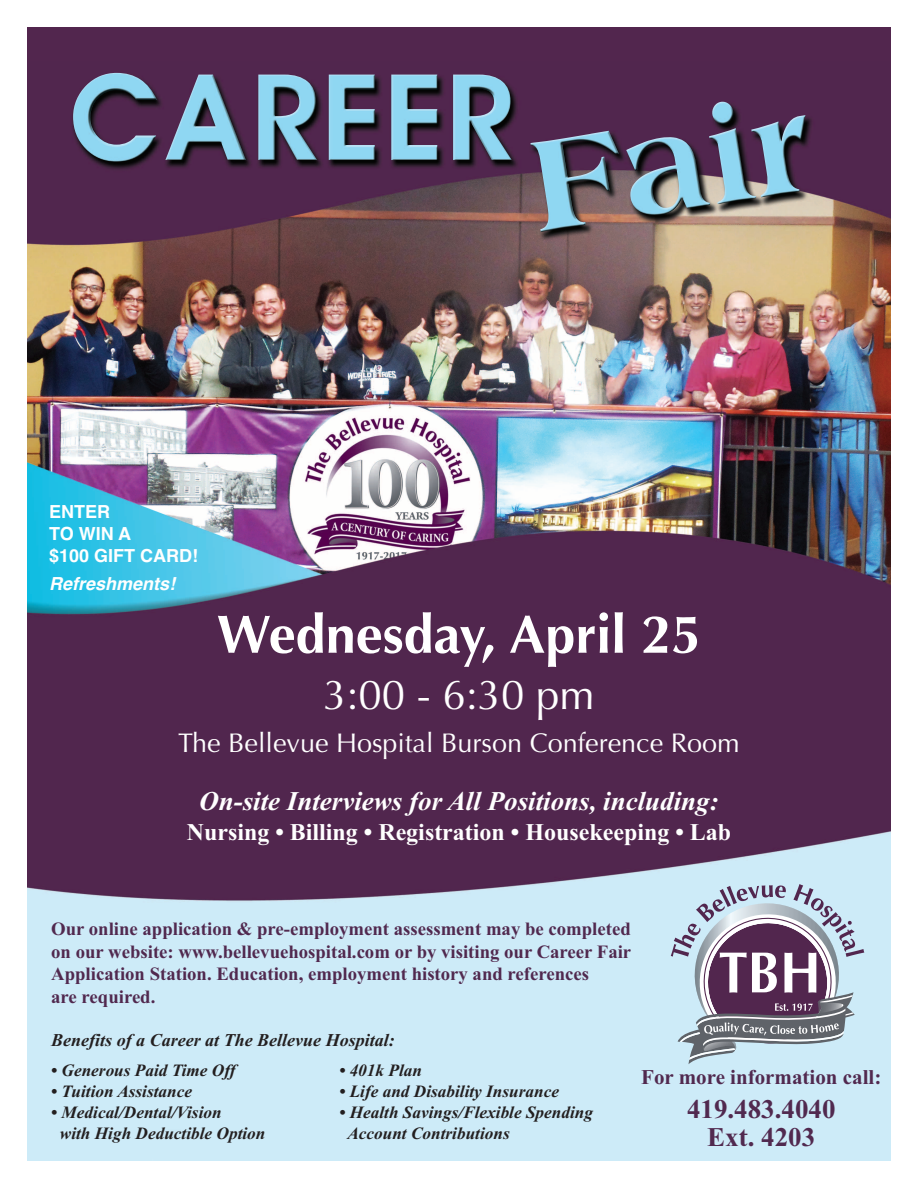
<style>
.page{position:relative;width:918px;height:1188px;background:#fff}
.page>*{position:absolute;margin:0;border:0;box-sizing:border-box;transform-origin:0 0}
.t1{font:700 54px "Optima";color:#fff}
.t2{font:42px "Optima";color:#fff}
.t3{font:italic 700 27px "Times New Roman";color:#fff}
.t4{font:27px "Optima";color:#fff}
.t5{font:700 27px/27.9px "Times New Roman";color:#51294f;text-align:center}
.t6{font:700 24px "Times New Roman";color:#fff}
.t7{font:700 21px "Times New Roman";color:#51294f}
.t8{font:700 18.75px/22.5px "Times New Roman";color:#51294f}
.t9{font:italic 700 18px "Times New Roman";color:#231f20}
.t10{font:700 18px/21.6px "Helvetica";color:#fff}
.t11{font:italic 700 18px "Helvetica";color:#fff}
.t12{font:italic 700 17.25px "Times New Roman";color:#231f20}
</style>
<div class="page">
<img style="left:27px;top:27px;width:864px;height:1134px">
<img style="left:73px;top:73px;width:439px;height:89px">
<img style="left:530px;top:101px;width:275px;height:131px">
<svg style="left:671px;top:884px;width:193px;height:180px;background:#a4a6b7"></svg>
<p class="t10" style="left:49px;top:501px;width:151px">ENTER<br>TO WIN A<br>$100 GIFT CARD!</p>
<p class="t11" style="left:49px;top:573px;width:128px">Refreshments!</p>
<h1 class="t1" style="left:217px;top:603px;width:486px">Wednesday, April 25</h1>
<h2 class="t2" style="left:324px;top:669px;width:272px">3:00 - 6:30 pm</h2>
<h3 class="t4" style="left:178px;top:727px;width:563px">The Bellevue Hospital Burson Conference Room</h3>
<h3 class="t3" style="left:199px;top:792px;width:521px">On-site Interviews for All Positions, including:</h3>
<p class="t6" style="left:187px;top:825px;width:546px">Nursing • Billing • Registration • Housekeeping • Lab</p>
<p class="t8" style="left:51px;top:920px;width:582px">Our online application &amp; pre-employment assessment may be completed on our website: www.bellevuehospital.com or by visiting our Career Fair Application Station. Education, employment history and references<br>are required.</p>
<p class="t9" style="left:51px;top:1034px;width:345px">Benefits of a Career at The Bellevue Hospital:</p>
<p class="t12" style="left:51px;top:1065px;width:186px">• Generous Paid Time Off</p>
<p class="t12" style="left:339px;top:1065px;width:84px">• 401k Plan</p>
<p class="t12" style="left:51px;top:1085px;width:142px">• Tuition Assistance</p>
<p class="t12" style="left:339px;top:1085px;width:221px">• Life and Disability Insurance</p>
<p class="t12" style="left:51px;top:1106px;width:172px">• Medical/Dental/Vision</p>
<p class="t12" style="left:339px;top:1106px;width:255px">• Health Savings/Flexible Spending</p>
<p class="t12" style="left:60px;top:1127px;width:207px">with High Deductible Option</p>
<p class="t12" style="left:347px;top:1127px;width:164px">Account Contributions</p>
<p class="t7" style="left:641px;top:1070px;width:242px">For more information call:</p>
<h3 class="t5" style="left:687px;top:1098px;width:150px">419.483.4040<br>Ext. 4203</h3>
</div>
